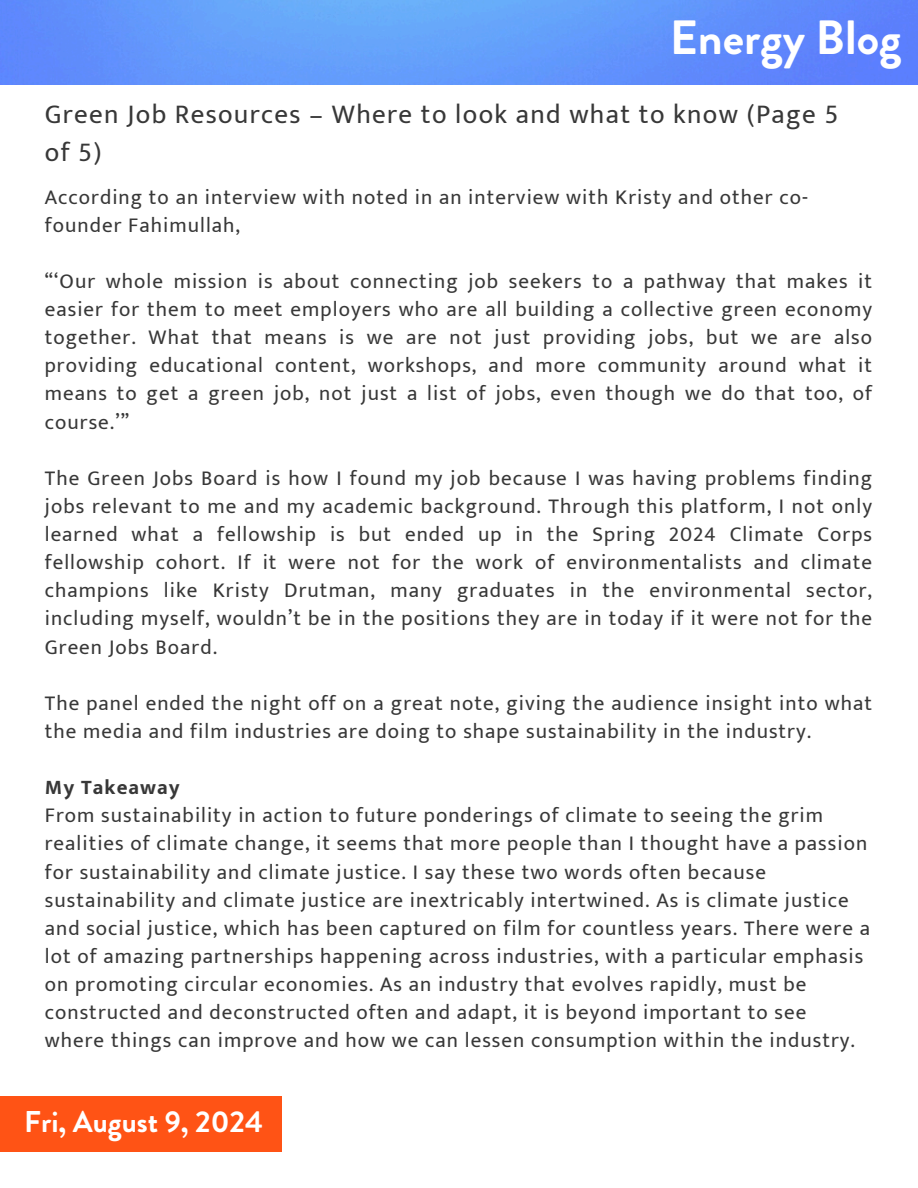
<style>
.page{position:relative;width:918px;height:1188px;background:#fff}
.page>*{position:absolute;margin:0;border:0;box-sizing:border-box;transform-origin:0 0}
.t1{font:700 48px "Brandon Grotesque";color:#fff}
.t2{font:700 30px "Brandon Grotesque";color:#fff}
.t3{font:27px/37.2px "Mukta";letter-spacing:.05em;color:#383838}
.t4{font:21px/28.2px "Mukta";letter-spacing:.05em;color:#383838}
.t5{font:700 21px "Mukta";letter-spacing:.05em;color:#383838}
</style>
<div class="page">
<img style="left:0;top:0;width:918px;height:84px">
<div style="left:0;top:1096px;width:281px;height:55px;background:#ff5315"></div>
<p class="t1" style="left:670px;top:4px;width:233px">Energy Blog</p>
<h1 class="t3" style="left:45px;top:96px;width:795px">Green Job Resources – Where to look and what to know (Page 5 of 5)</h1>
<h3 class="t4" style="left:45px;top:182px;width:765px">According to an interview with noted in an interview with Kristy and other co&shy;founder Fahimullah,</h3>
<p class="t4" style="left:45px;top:267px;width:829px;text-align:justify">“‘Our whole mission is about connecting job seekers to a pathway that makes it easier for them to meet employers who are all building a collective green economy together. What that means is we are not just providing jobs, but we are also providing educational content, workshops, and more community around what it means to get a green job, not just a list of jobs, even though we do that too, of course.’”</p>
<p class="t4" style="left:45px;top:464px;width:829px;text-align:justify">The Green Jobs Board is how I found my job because I was having problems finding jobs relevant to me and my academic background. Through this platform, I not only learned what a fellowship is but ended up in the Spring 2024 Climate Corps fellowship cohort. If it were not for the work of environmentalists and climate champions like Kristy Drutman, many graduates in the environmental sector, including myself, wouldn’t be in the positions they are in today if it were not for the Green Jobs Board.</p>
<p class="t4" style="left:45px;top:689px;width:829px">The panel ended the night off on a great note, giving the audience insight into what the media and film industries are doing to shape sustainability in the industry.</p>
<p class="t5" style="left:45px;top:775px;width:137px">My Takeaway</p>
<p class="t4" style="left:45px;top:801px;width:827px">From sustainability in action to future ponderings of climate to seeing the grim realities of climate change, it seems that more people than I thought have a passion for sustainability and climate justice. I say these two words often because sustainability and climate justice are inextricably intertwined. As is climate justice and social justice, which has been captured on film for countless years. There were a lot of amazing partnerships happening across industries, with a particular emphasis on promoting circular economies. As an industry that evolves rapidly, must be constructed and deconstructed often and adapt, it is beyond important to see where things can improve and how we can lessen consumption within the industry.</p>
<p class="t2" style="left:24px;top:1101px;width:240px">Fri, August 9, 2024</p>
</div>
